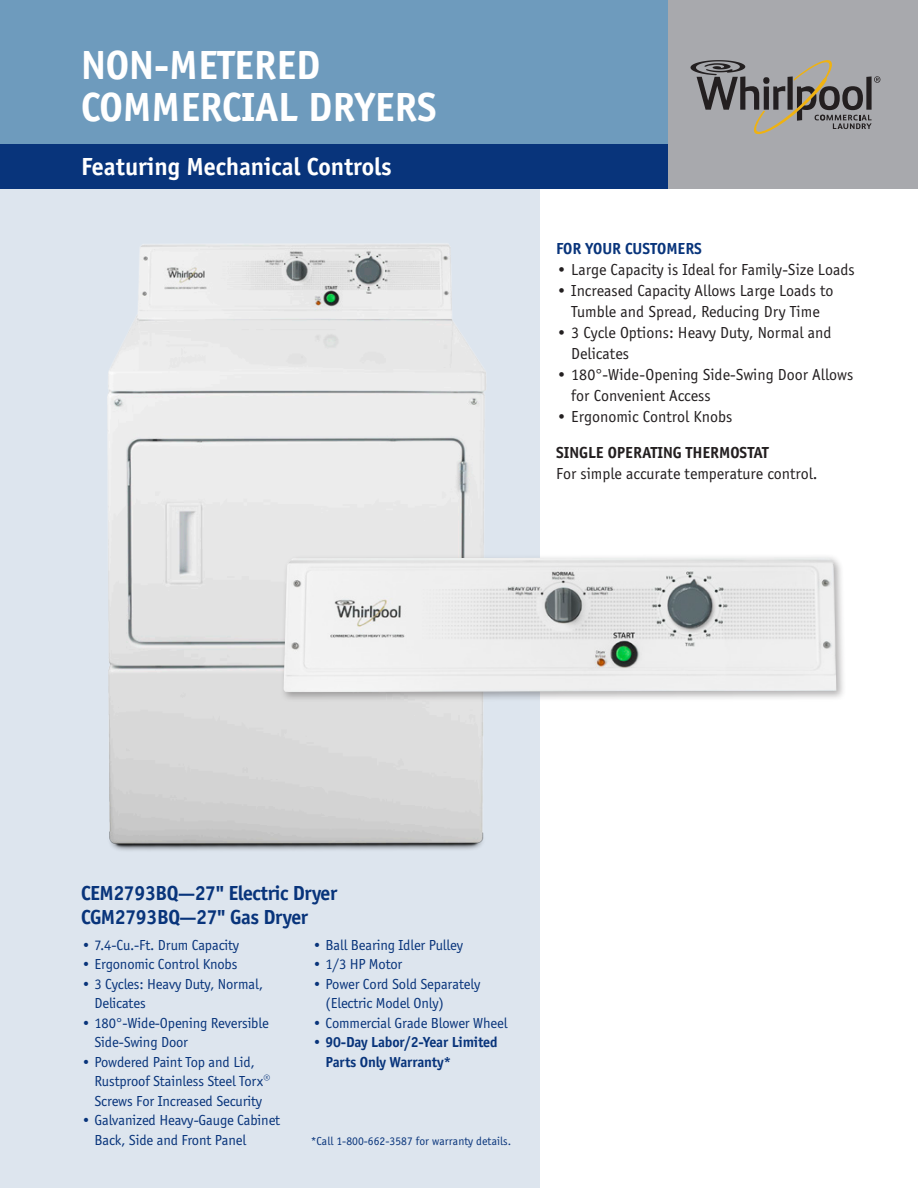
<style>
.page{position:relative;width:918px;height:1188px;background:#fff}
.page>*{position:absolute;margin:0;border:0;box-sizing:border-box;transform-origin:0 0}
.t1{font:700 42px "Officina Sans";color:#fff}
.t2{font:700 25.5px "Officina Sans";color:#fff}
.t3{font:700 21px "Officina Sans";letter-spacing:-.02em;color:#08347b}
.t4{font:16.5px/21px "Officina Sans";color:#231f20}
.t5{font:700 16.5px "Officina Sans";color:#231f20}
.t6{font:700 16.5px "Officina Sans";color:#08347b}
.t7{font:15px/19.5px "Officina Sans";letter-spacing:-.01em;color:#08347b}
.t8{font:700 15px/19.5px "Officina Sans";letter-spacing:-.01em;color:#08347b}
.t9{font:12px "Officina Sans";color:#08347b}
</style>
<div class="page">
<div style="left:0;top:189px;width:540px;height:999px;background:#dde5ee"></div>
<div style="left:0;top:0;width:687px;height:189px;background:#6e9bbd"></div>
<div style="left:0;top:144px;width:672px;height:45px;background:#08347b"></div>
<div style="left:668px;top:0;width:250px;height:189px;background:#a8a9ad"></div>
<svg style="left:690px;top:60px;width:190px;height:75px"></svg>
<img style="left:107px;top:243px;width:379px;height:608px">
<div style="left:280px;top:553px;width:567px;height:150px;background:#231f20;opacity:.35"></div>
<img style="left:284px;top:557px;width:552px;height:135px">
<p class="t1" style="left:81px;top:40px;width:241px">NON-METERED</p>
<p class="t1" style="left:81px;top:82px;width:357px">COMMERCIAL DRYERS</p>
<p class="t2" style="left:81px;top:151px;width:312px">Featuring Mechanical Controls</p>
<p class="t6" style="left:556px;top:239px;width:147px">FOR YOUR CUSTOMERS</p>
<p class="t4" style="left:556px;top:259px;width:300px">• Large Capacity is Ideal for Family-Size Loads</p>
<p class="t4" style="left:556px;top:280px;width:279px;text-align:center">• Increased Capacity Allows Large Loads to<br>Tumble and Spread, Reducing Dry Time</p>
<p class="t4" style="left:571px;top:322px;width:262px;text-indent:-15px">• 3 Cycle Options: Heavy Duty, Normal and<br>Delicates</p>
<p class="t4" style="left:571px;top:364px;width:284px;text-indent:-15px">• 180°-Wide-Opening Side-Swing Door Allows for Convenient Access</p>
<p class="t4" style="left:556px;top:406px;width:178px">• Ergonomic Control Knobs</p>
<p class="t5" style="left:556px;top:443px;width:214px">SINGLE OPERATING THERMOSTAT</p>
<p class="t4" style="left:556px;top:463px;width:263px">For simple accurate temperature control.</p>
<p class="t3" style="left:81px;top:881px;width:258px">CEM2793BQ—27" Electric Dryer</p>
<p class="t3" style="left:81px;top:904px;width:228px">CGM2793BQ—27" Gas Dryer</p>
<p class="t7" style="left:81px;top:935px;width:160px">• 7.4-Cu.-Ft. Drum Capacity</p>
<p class="t7" style="left:81px;top:955px;width:158px">• Ergonomic Control Knobs</p>
<p class="t7" style="left:94px;top:974px;width:170px;text-indent:-13px">• 3 Cycles: Heavy Duty, Normal,<br>Delicates</p>
<p class="t7" style="left:94px;top:1013px;width:176px;text-indent:-13px">• 180°-Wide-Opening Reversible<br>Side-Swing Door</p>
<p class="t7" style="left:94px;top:1052px;width:178px;text-indent:-13px">• Powdered Paint Top and Lid,<br>Rustproof Stainless Steel Torx®<br>Screws For Increased Security</p>
<p class="t7" style="left:94px;top:1111px;width:187px;text-indent:-13px">• Galvanized Heavy-Gauge Cabinet<br>Back, Side and Front Panel</p>
<p class="t7" style="left:312px;top:935px;width:153px">• Ball Bearing Idler Pulley</p>
<p class="t7" style="left:312px;top:955px;width:92px">• 1/3 HP Motor</p>
<p class="t7" style="left:326px;top:974px;width:156px;text-indent:-13px">• Power Cord Sold Separately (Electric Model Only)</p>
<p class="t7" style="left:312px;top:1013px;width:197px">• Commercial Grade Blower Wheel</p>
<p class="t8" style="left:326px;top:1032px;width:174px;text-indent:-13px">• 90-Day Labor/2-Year Limited<br>Parts Only Warranty*</p>
<p class="t9" style="left:311px;top:1134px;width:202px">*Call 1-800-662-3587 for warranty details.</p>
</div>
